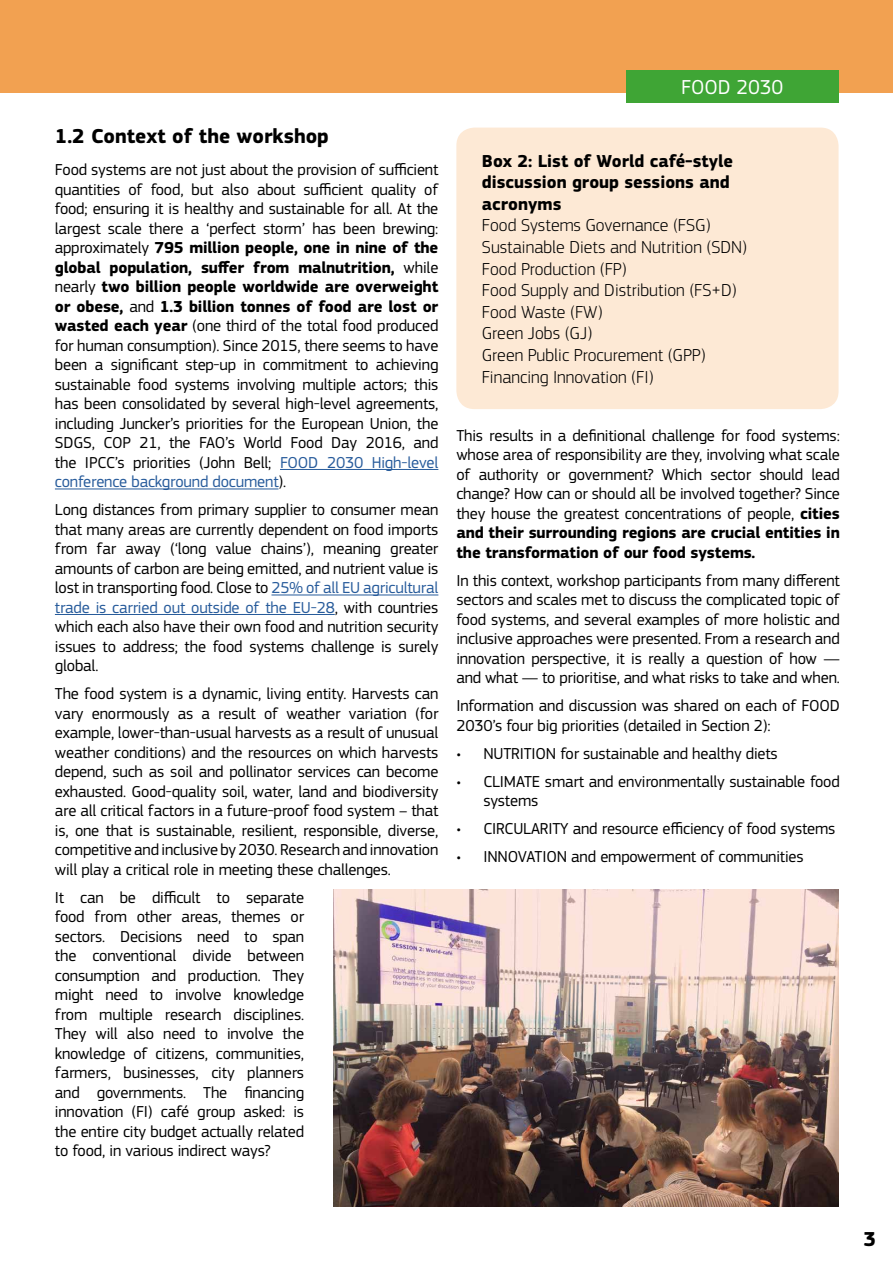
<style>
.page{position:relative;width:893px;height:1263px;background:#fff}
.page>*{position:absolute;margin:0;border:0;box-sizing:border-box;transform-origin:0 0}
.Body_Sub-Heading{font:700 21px "EC Square Sans Pro";color:#000}
.t1{font:21px "EC Square Sans Pro";color:#fff}
.t2{font:300 18px "EC Square Sans Pro";color:#000}
.t3{font:700 18px/21.6px "EC Square Sans Pro";color:#000}
.Body_text{font:16.5px/19.5px "EC Square Sans Pro";letter-spacing:-.01em;color:#000;text-align:justify}
.s1{font-weight:700}
.s2{color:#275b9b}
</style>
<div class="page">
<div style="left:0;top:0;width:893px;height:92px;background:#f2a151"></div>
<div style="left:626px;top:70px;width:212px;height:32px;background:#3fa535"></div>
<div style="left:456px;top:128px;width:382px;height:281px;background:#fde9d5;border-radius:18px"></div>
<hr style="left:280px;top:469px;width:158px;height:1px;background:#275b9b">
<hr style="left:55px;top:488px;width:223px;height:1px;background:#275b9b">
<hr style="left:271px;top:594px;width:167px;height:1px;background:#275b9b">
<hr style="left:55px;top:614px;width:280px;height:1px;background:#275b9b">
<img style="left:334px;top:890px;width:504px;height:316px">
<p class="Body_Sub-Heading" style="left:55px;top:124px;width:275px">1.2 Context of the workshop</p>
<p class="Body_text" style="left:55px;top:160px;width:385px">Food systems are not just about the provision of sufficient quantities of food, but also about sufficient quality of food; ensuring it is healthy and sustainable for all. At the largest scale there a ‘perfect storm’ has been brewing: approximately <span class="s1">795 million people, one in nine of the global population, suffer from malnutrition,</span> while nearly <span class="s1">two billion people worldwide are overweight or obese,</span> and <span class="s1">1.3 billion tonnes of food are lost or wasted each year</span> (one third of the total food produced for human consumption). Since 2015, there seems to have been a significant step-up in commitment to achieving sustainable food systems involving multiple actors; this has been consolidated by several high-level agreements, including Juncker’s priorities for the European Union, the SDGS, COP 21, the FAO’s World Food Day 2016, and the IPCC’s priorities (John Bell; <span class="s2">FOOD 2030 High-level conference background document</span>).</p>
<p class="Body_text" style="left:55px;top:500px;width:385px">Long distances from primary supplier to consumer mean that many areas are currently dependent on food imports from far away (‘long value chains’), meaning greater amounts of carbon are being emitted, and nutrient value is lost in transporting food. Close to <span class="s2">25% of all EU agricultural trade is carried out outside of the EU-28</span>, with countries which each also have their own food and nutrition security issues to address; the food systems challenge is surely global.</p>
<p class="Body_text" style="left:55px;top:684px;width:385px">The food system is a dynamic, living entity. Harvests can vary enormously as a result of weather variation (for example, lower-than-usual harvests as a result of unusual weather conditions) and the resources on which harvests depend, such as soil and pollinator services can become exhausted. Good-quality soil, water, land and biodiversity are all critical factors in a future-proof food system – that is, one that is sustainable, resilient, responsible, diverse, competitive and inclusive by 2030. Research and innovation will play a critical role in meeting these challenges.</p>
<p class="Body_text" style="left:55px;top:888px;width:251px">It can be difficult to separate food from other areas, themes or sectors. Decisions need to span the conventional divide between consumption and production. They might need to involve knowledge from multiple research disciplines.<br>They will also need to involve the knowledge of citizens, communities, farmers, businesses, city planners and governments. The financing innovation (FI) café group asked: is the entire city budget actually related to food, in various indirect ways?</p>
<p class="t1" style="left:681px;top:75px;width:103px">FOOD 2030</p>
<p class="t3" style="left:482px;top:150px;width:253px">Box 2: List of World café-style discussion group sessions and acronyms</p>
<p class="t2" style="left:482px;top:215px;width:230px">Food Systems Governance (FSG)</p>
<p class="t2" style="left:482px;top:237px;width:267px">Sustainable Diets and Nutrition (SDN)</p>
<p class="t2" style="left:482px;top:258px;width:146px">Food Production (FP)</p>
<p class="t2" style="left:482px;top:280px;width:256px">Food Supply and Distribution (FS+D)</p>
<p class="t2" style="left:482px;top:301px;width:122px">Food Waste (FW)</p>
<p class="t2" style="left:482px;top:323px;width:112px">Green Jobs (GJ)</p>
<p class="t2" style="left:482px;top:345px;width:225px">Green Public Procurement (GPP)</p>
<p class="t2" style="left:482px;top:366px;width:173px">Financing Innovation (FI)</p>
<p class="Body_text" style="left:456px;top:426px;width:385px">This results in a definitional challenge for food systems: whose area of responsibility are they, involving what scale of authority or government? Which sector should lead change? How can or should all be involved together? Since they house the greatest concentrations of people, <span class="s1">cities and their surrounding regions are crucial entities in the transformation of our food systems.</span></p>
<p class="Body_text" style="left:456px;top:571px;width:385px">In this context, workshop participants from many different sectors and scales met to discuss the complicated topic of food systems, and several examples of more holistic and inclusive approaches were presented. From a research and innovation perspective, it is really a question of how — and what — to prioritise, and what risks to take and when.</p>
<p class="Body_text" style="left:456px;top:696px;width:385px">Information and discussion was shared on each of FOOD<br>2030’s four big priorities (detailed in Section 2):</p>
<p class="Body_text" style="left:456px;top:744px;width:323px">• NUTRITION for sustainable and healthy diets</p>
<p class="Body_text" style="left:483px;top:772px;width:358px;text-indent:-27px">• CLIMATE smart and environmentally sustainable food systems</p>
<p class="Body_text" style="left:456px;top:819px;width:381px">• CIRCULARITY and resource efficiency of food systems</p>
<p class="Body_text" style="left:456px;top:847px;width:349px">• INNOVATION and empowerment of communities</p>
<p class="Body_Sub-Heading" style="left:863px;top:1226px;width:14px">3</p>
</div>
